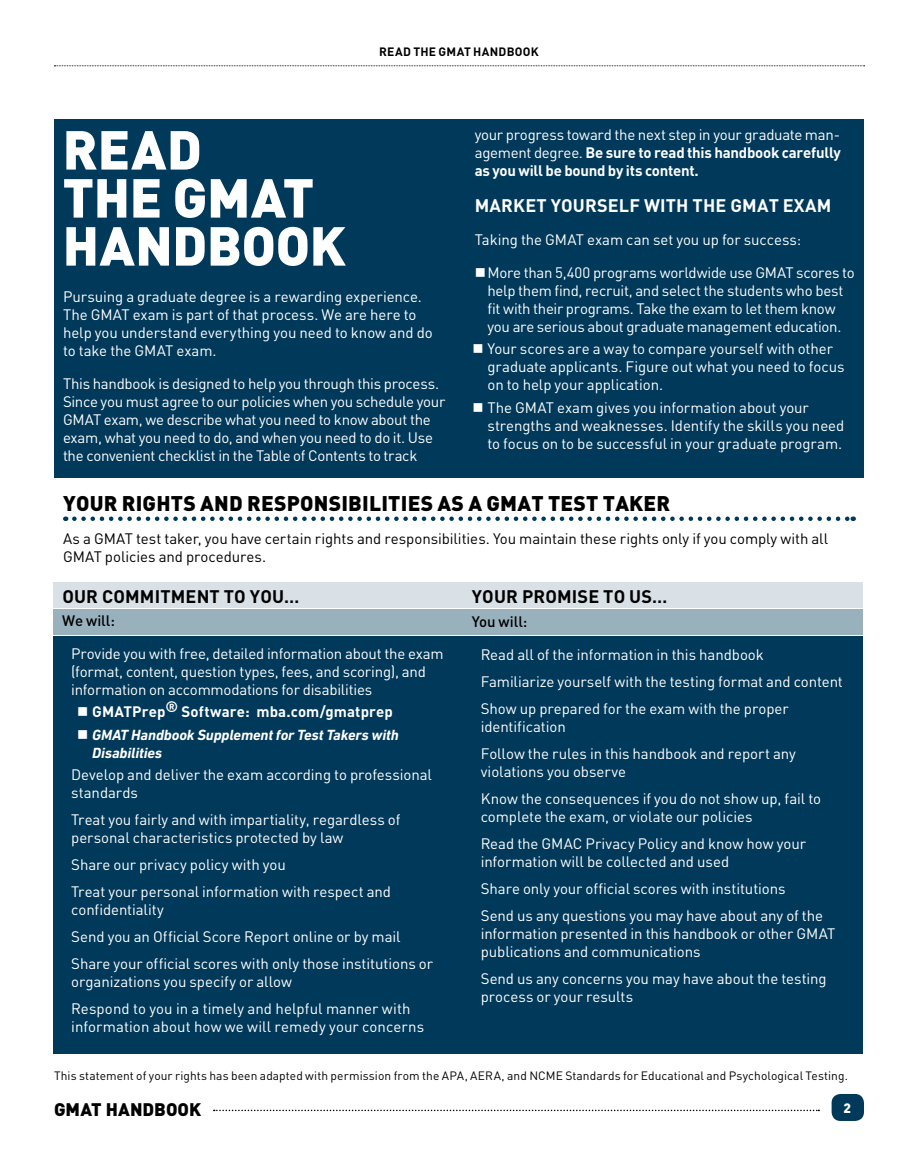
<style>
.page{position:relative;width:918px;height:1175px;background:#fff}
.page>*{position:absolute;margin:0;border:0;box-sizing:border-box;transform-origin:0 0}
.t1{font:900 54px/48px "DINOT";letter-spacing:-.01em;color:#fff}
.t2{font:900 21px "DINOT";letter-spacing:.01em;color:#000}
.t3{font:700 18px "DINOT";letter-spacing:.01em;color:#000}
.t4{font:700 18px "DINOT";letter-spacing:.01em;color:#fff}
.t5{font:900 18px "DINOT";color:#000}
.t6{font:15px/18px "DINOT";letter-spacing:-.005em;color:#fff}
.t7{font:15px/18px "DINOT";letter-spacing:-.005em;color:#000}
.t8{font:700 15px/18px "DINOT";letter-spacing:-.015em;color:#fff;text-align:justify}
.t9{font:italic 700 15px/18px "DIN Next LT Pro";letter-spacing:-.01em;color:#fff}
.t10{font:700 15px "DINOT";letter-spacing:.01em;color:#fff}
.t11{font:500 15px "DINOT";letter-spacing:-.005em;color:#000}
.t12{font:900 13.5px "DINOT";color:#fff}
.t13{font:12px "DINOT";letter-spacing:.005em;color:#000}
.t14{font:700 12px "DINOT";letter-spacing:.02em;color:#000}
.s1{font-weight:400}
</style>
<div class="page">
<svg style="left:54px;top:65px;width:811px;height:1px"></svg>
<div style="left:832px;top:1094px;width:32px;height:26px;background:#00395a;border-radius:9px"></div>
<svg style="left:214px;top:1109px;width:605px;height:2px"></svg>
<div style="left:53px;top:582px;width:810px;height:26px;background:#d9e1e6"></div>
<div style="left:53px;top:609px;width:810px;height:25px;background:#99b0bd"></div>
<div style="left:53px;top:636px;width:810px;height:417px;background:#00395a"></div>
<div style="left:54px;top:119px;width:810px;height:358px;background:#00395a"></div>
<svg style="left:74px;top:516px;width:780px;height:5px"></svg>
<p class="t14" style="left:379px;top:44px;width:161px">read the gmat handbook</p>
<h1 class="t1" style="left:63px;top:124px;width:285px">READ<br>TH E GMAT<br>HANDBOOK</h1>
<p class="t6" style="left:63px;top:287px;width:371px">Pursuing a graduate degree is a rewarding experience.<br>The GMAT exam is part of that process. We are here to help you understand everything you need to know and do to take the GMAT exam.</p>
<p class="t6" style="left:63px;top:374px;width:384px">This handbook is designed to help you through this process.<br>Since you must agree to our policies when you schedule your GMAT exam, we describe what you need to know about the exam, what you need to do, and when you need to do it. Use the convenient checklist in the Table of Contents to track</p>
<p class="t8" style="left:475px;top:125px;width:368px"><span class="s1">your progress toward the next step in your graduate man&shy;agement degree.</span> Be sure to read this handbook carefully as you will be bound by its content.</p>
<p class="t4" style="left:475px;top:193px;width:28px">Market</p>
<p class="t4" style="left:551px;top:193px;width:23px">Yourse</p>
<p class="t4" style="left:619px;top:193px;width:86px">lf with the</p>
<p class="t4" style="left:730px;top:193px;width:77px">GMAT Exam</p>
<p class="t6" style="left:475px;top:230px;width:328px">Taking the GMAT exam can set you up for success:</p>
<p class="t6" style="left:488px;top:263px;width:369px">More than 5,400 programs worldwide use GMAT scores to help them find, recruit, and select the students who best fit with their programs. Take the exam to let them know you are serious about graduate management education.</p>
<p class="t6" style="left:488px;top:340px;width:358px">Your scores are a way to compare yourself with other graduate applicants. Figure out what you need to focus on to help your application.</p>
<p class="t6" style="left:488px;top:398px;width:358px">The GMAT exam gives you information about your strengths and weaknesses. Identify the skills you need to focus on to be successful in your graduate program.</p>
<h2 class="t2" style="left:63px;top:489px;width:94px">YOUR RIGHT</h2>
<h2 class="t2" style="left:183px;top:489px;width:485px">S AND RESPONSIBILITIES AS A GMAT TEST TAKER</h2>
<p class="t7" style="left:63px;top:529px;width:767px">As a GMAT test taker, you have certain rights and responsibilities. You maintain these rights only if you comply with all<br>GMAT policies and procedures.</p>
<p class="t3" style="left:62px;top:585px;width:65px">Our Comm</p>
<p class="t3" style="left:155px;top:585px;width:19px">itment</p>
<p class="t3" style="left:224px;top:585px;width:77px">to You …</p>
<p class="t11" style="left:62px;top:610px;width:54px">We will:</p>
<p class="t6" style="left:71px;top:644px;width:374px">Provide you with free, detailed information about the exam (format, content, question types, fees, and scoring), and information on accommodations for disabilities</p>
<p class="t10" style="left:92px;top:702px;width:302px">GMATPrep® Software: mba.com/gmatprep</p>
<p class="t9" style="left:92px;top:725px;width:308px">GMAT Handbook Supplement for Test Takers with<br>Disabilities</p>
<p class="t6" style="left:71px;top:765px;width:362px">Develop and deliver the exam according to professional standards</p>
<p class="t6" style="left:71px;top:810px;width:331px">Treat you fairly and with impartiality, regardless of personal characteristics protected by law</p>
<p class="t6" style="left:71px;top:851px;width:321px;line-height:27px">Share our privacy policy with you<br>Treat your personal information with respect and</p>
<p class="t6" style="left:71px;top:896px;width:363px;line-height:27px">confidentiality<br>Send you an Official Score Report online or by mail<br>Share your official scores with only those institutions or</p>
<p class="t6" style="left:71px;top:968px;width:341px;line-height:27px">organizations you specify or allow<br>Respond to you in a timely and helpful manner with</p>
<p class="t6" style="left:71px;top:1017px;width:354px">information about how we will remedy your concerns</p>
<p class="t3" style="left:472px;top:585px;width:23px">Your</p>
<p class="t3" style="left:522px;top:585px;width:25px">Prom</p>
<p class="t3" style="left:572px;top:585px;width:97px">ise to Us…</p>
<p class="t11" style="left:472px;top:612px;width:57px">You will:</p>
<p class="t6" style="left:481px;top:641px;width:364px;line-height:27px">Read all of the information in this handbook<br>Familiarize yourself with the testing format and content<br>Show up prepared for the exam with the proper</p>
<p class="t6" style="left:481px;top:713px;width:317px;line-height:27px">identification<br>Follow the rules in this handbook and report any</p>
<p class="t6" style="left:481px;top:758px;width:342px;line-height:27px">violations you observe<br>Know the consequences if you do not show up, fail to</p>
<p class="t6" style="left:481px;top:803px;width:327px;line-height:27px">complete the exam, or violate our policies<br>Read the GMAC Privacy Policy and know how your</p>
<p class="t6" style="left:481px;top:848px;width:344px;line-height:27px">information will be collected and used<br>Share only your official scores with institutions<br>Send us any questions you may have about any of the</p>
<p class="t6" style="left:481px;top:924px;width:356px">information presented in this handbook or other GMAT publications and communications</p>
<p class="t6" style="left:481px;top:969px;width:348px">Send us any concerns you may have about the testing process or your results</p>
<p class="t13" style="left:54px;top:1068px;width:795px">This statement of your rights has been adapted with permission from the APA, AERA, and NCME Standards for Educational and Psychological Testing.</p>
<p class="t5" style="left:54px;top:1097px;width:149px">GMAT HANDBOOK</p>
<p class="t12" style="left:844px;top:1098px;width:9px">2</p>
</div>
